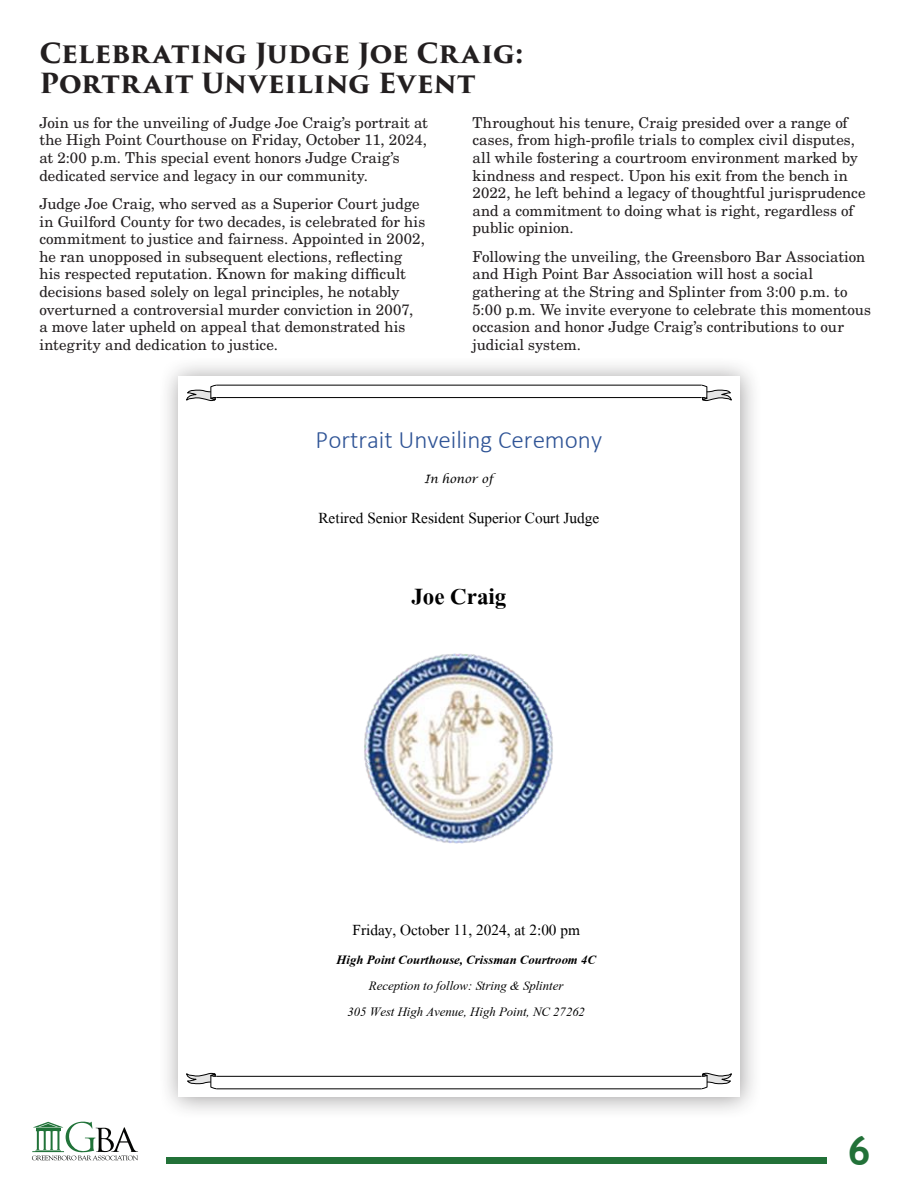
<style>
.page{position:relative;width:918px;height:1188px;background:#fff}
.page>*{position:absolute;margin:0;border:0;box-sizing:border-box;transform-origin:0 0}
.PullQuote{font:700 40.5px "Trebuchet MS";color:#227138}
.t1{font:700 34.8px "Angsana New";color:#000}
.t2{font:700 27px/30px "Trajan Pro 3";color:#231f20}
.t3{font:300 25.2px "Calibri";color:#2f5496}
.t4{font:23.25px "Angsana New";color:#000}
.t5{font:italic 19.35px/26.1px "Angsana New";color:#000;text-align:center}
.t6{font:15px/17.7px "New Century Schlbk LT Std";letter-spacing:.005em;color:#231f20}
.t7{font:italic 11.55px "Lucida Calligraphy";color:#000}
.s1{font-weight:700}
</style>
<div class="page">
<svg style="left:33px;top:1160px;width:105px;height:1px"></svg>
<svg style="left:32px;top:1121px;width:106px;height:39px"></svg>
<div style="left:166px;top:1157px;width:660px;height:7px;background:#227138"></div>
<div style="left:157px;top:356px;width:606px;height:765px;background:#231f20;opacity:.44"></div>
<div style="left:178px;top:377px;width:562px;height:720px;background:#fff"></div>
<img style="left:364px;top:653px;width:189px;height:190px">
<svg style="left:186px;top:1073px;width:31px;height:16px"></svg>
<svg style="left:186px;top:385px;width:31px;height:16px"></svg>
<hr style="left:216px;top:1089px;width:485px;height:1px;background:#000">
<hr style="left:216px;top:1076px;width:485px;height:1px;background:#000">
<hr style="left:216px;top:385px;width:485px;height:1px;background:#000">
<hr style="left:216px;top:397px;width:485px;height:1px;background:#000">
<svg style="left:701px;top:1073px;width:31px;height:16px"></svg>
<svg style="left:701px;top:385px;width:31px;height:16px"></svg>
<h2 class="t2" style="left:39px;top:39px;width:486px">Celebrating Judge Joe Craig:<br>Portrait Unveiling Event</h2>
<p class="t6" style="left:39px;top:113px;width:390px">Join us for the unveiling of Judge Joe Craig’s portrait at the High Point Courthouse on Friday, October 11, 2024, at 2:00 p.m. This special event honors Judge Craig’s dedicated service and legacy in our community.</p>
<p class="t6" style="left:39px;top:195px;width:387px">Judge Joe Craig, who served as a Superior Court judge in Guilford County for two decades, is celebrated for his commitment to justice and fairness. Appointed in 2002, he ran unopposed in subsequent elections, reflecting his respected reputation. Known for making difficult decisions based solely on legal principles, he notably overturned a controversial murder conviction in 2007,<br>a move later upheld on appeal that demonstrated his integrity and dedication to justice.</p>
<p class="t6" style="left:472px;top:113px;width:395px">Throughout his tenure, Craig presided over a range of cases, from high-profile trials to complex civil disputes, all while fostering a courtroom environment marked by kindness and respect. Upon his exit from the bench in 2022, he left behind a legacy of thoughtful jurisprudence and a commitment to doing what is right, regardless of public opinion.</p>
<p class="t6" style="left:472px;top:248px;width:400px">Following the unveiling, the Greensboro Bar Association and High Point Bar Association will host a social gathering at the String and Splinter from 3:00 p.m. to 5:00 p.m. We invite everyone to celebrate this momentous occasion and honor Judge Craig’s contributions to our judicial system.</p>
<p class="t3" style="left:316px;top:424px;width:288px">Portrait Unveiling Ceremony</p>
<p class="t7" style="left:425px;top:472px;width:70px">In honor of</p>
<p class="t4" style="left:318px;top:502px;width:282px">Retired Senior Resident Superior Court Judge</p>
<p class="t1" style="left:411px;top:570px;width:96px">Joe Craig</p>
<p class="t4" style="left:353px;top:913px;width:229px">Friday, October 11, 2024, at 2:00 pm</p>
<p class="t5" style="left:337px;top:946px;width:261px"><span class="s1">High Point Courthouse, Crissman Courtroom 4C<br></span>Reception to follow: String &amp; Splinter<br>305 West High Avenue, High Point, NC 27262</p>
<p class="PullQuote" style="left:847px;top:1125px;width:25px">6</p>
</div>
